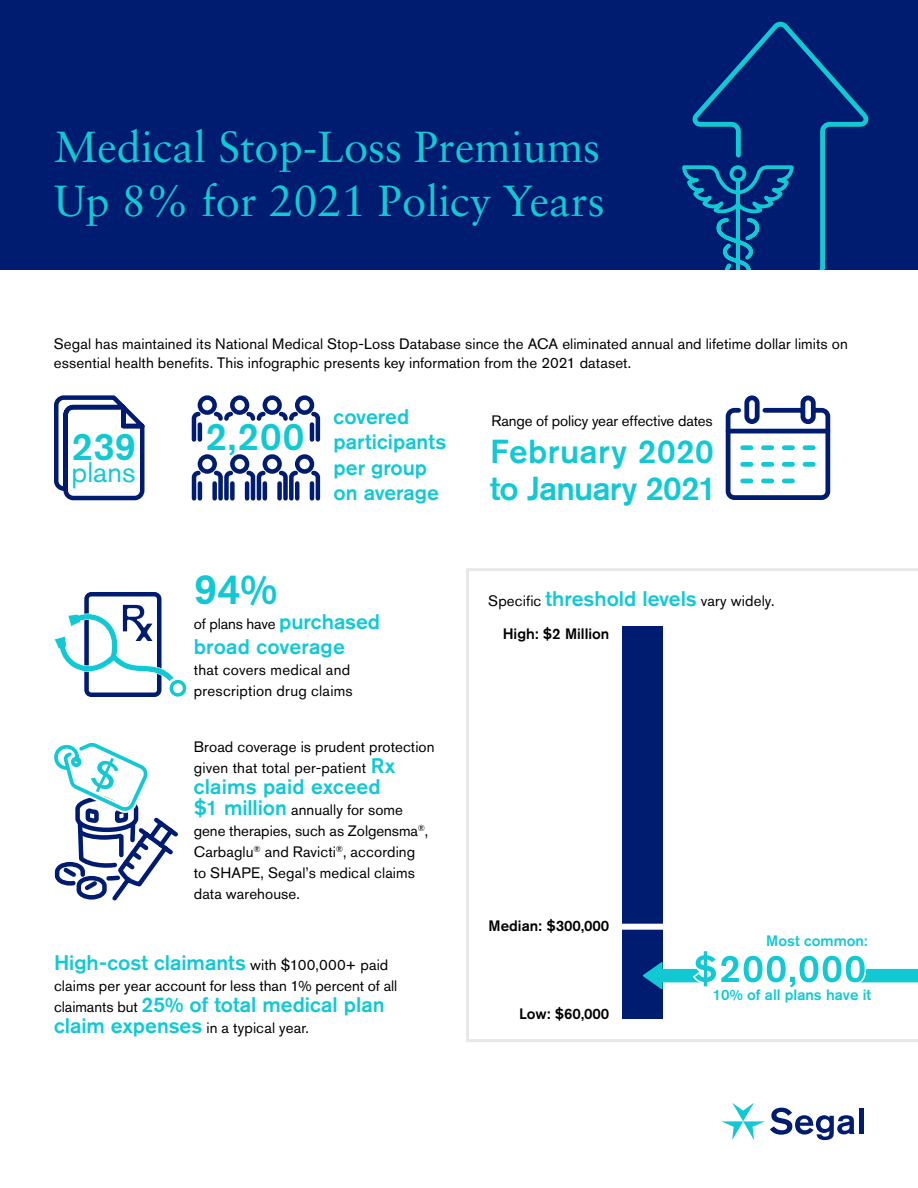
<style>
.page{position:relative;width:918px;height:1188px;background:#fff}
.page>*{position:absolute;margin:0;border:0;box-sizing:border-box;transform-origin:0 0}
.t1{font:700 46.5px "Sabon LT Std";color:#12c9d3}
.t2{font:43.5px "Sabon LT Std";color:#12c9d3}
.t3{font:500 42px "Akzidenz Grotesk BE";color:#12c9d3}
.t4{font:500 38.25px "Akzidenz Grotesk BE";letter-spacing:.015em;color:#12c9d3}
.t5{font:500 33px/37.5px "Akzidenz Grotesk BE";letter-spacing:.005em;color:#12c9d3}
.t6{font:28.2px "Akzidenz Grotesk BE";color:#12c9d3}
.t7{font:500 21px/25.5px "Akzidenz Grotesk BE";color:#12c9d3}
.t8{font:15px/21px "Akzidenz Grotesk BE";letter-spacing:.005em;color:#000}
.t9{font:500 15px "Akzidenz Grotesk BE";color:#000}
.t10{font:500 15px "Akzidenz Grotesk BE";color:#12c9d3}
.s1{font-weight:500;font-size:21px;color:#12c9d3}
.s2{font-weight:400;font-size:15px;color:#000}
</style>
<div class="page">
<svg style="left:466px;top:568px;width:452px;height:474px"></svg>
<hr style="left:860px;top:1108px;width:4px;height:26px;background:#001c71">
<svg style="left:721px;top:1103px;width:134px;height:37px"></svg>
<div style="left:0;top:0;width:918px;height:270px;background:#001c71"></div>
<svg style="left:54px;top:592px;width:133px;height:105px"></svg>
<svg style="left:726px;top:395px;width:104px;height:105px"></svg>
<div style="left:805px;top:445px;width:8px;height:5px;background:#12c9d3"></div>
<div style="left:805px;top:462px;width:8px;height:5px;background:#12c9d3"></div>
<hr style="left:728px;top:429px;width:100px;height:4px;background:#001c71">
<svg style="left:54px;top:395px;width:90px;height:105px"></svg>
<svg style="left:192px;top:395px;width:128px;height:106px"></svg>
<div style="left:622px;top:626px;width:40px;height:393px;background:#001c71"></div>
<div style="left:621px;top:924px;width:43px;height:6px;background:#fff"></div>
<div style="left:656px;top:969px;width:262px;height:13px;background:#12c9d3"></div>
<svg style="left:642px;top:960px;width:21px;height:31px"></svg>
<svg style="left:693px;top:950px;width:173px;height:39px"></svg>
<svg style="left:692px;top:22px;width:177px;height:248px"></svg>
<svg style="left:682px;top:163px;width:114px;height:107px"></svg>
<div style="left:736px;top:178px;width:4px;height:94px;border:4px solid #12c9d3"></div>
<div style="left:0;top:270px;width:918px;height:26px;background:#fff"></div>
<svg style="left:54px;top:742px;width:124px;height:159px"></svg>
<h1 class="t1" style="left:162px;top:113px;width:596px">Overall Health Plan Expenses</h1>
<h2 class="t2" style="left:54px;top:175px;width:552px">Up 8% for 2021 Policy Years</h2>
<h2 class="t2" style="left:54px;top:121px;width:548px">Medical Stop-Loss Premiums</h2>
<p class="t8" style="left:54px;top:334px;width:796px;line-height:19.5px">Segal has maintained its National Medical Stop-Loss Database since the ACA eliminated annual and lifetime dollar limits on essential health benefits. This infographic presents key information from the 2021 dataset.</p>
<h3 class="t4" style="left:72px;top:423px;width:66px">239</h3>
<h3 class="t6" style="left:72px;top:455px;width:65px">plans</h3>
<h3 class="t4" style="left:206px;top:414px;width:100px">2,200</h3>
<h3 class="t7" style="left:334px;top:403px;width:114px">covered participants per group on average</h3>
<h3 class="t3" style="left:194px;top:563px;width:85px">94%</h3>
<p class="t8" style="left:194px;top:613px;width:188px">of plans have <span class="s1">purchased</span></p>
<h3 class="t7" style="left:194px;top:634px;width:153px">broad coverage</h3>
<p class="t8" style="left:194px;top:659px;width:161px">that covers medical and prescription drug claims</p>
<p class="t8" style="left:194px;top:736px;width:242px">Broad coverage is prudent protection given that total per-patient <span class="s1">Rx</span></p>
<h3 class="t7" style="left:194px;top:774px;width:188px">claims paid exceed</h3>
<p class="t8" style="left:194px;top:799px;width:236px"><span class="s1">$1 million</span> annually for some gene therapies, such as Zolgensma<sup>®</sup>,<br>Carbaglu<sup>®</sup> and Ravicti<sup>®</sup>, according to SHAPE, Segal’s medical claims data warehouse.</p>
<h3 class="t7" style="left:54px;top:949px;width:336px">High-cost claimants <span class="s2">with $100,000+ paid</span></h3>
<p class="t8" style="left:54px;top:975px;width:345px">claims per year account for less than 1% percent of all</p>
<h3 class="t7" style="left:54px;top:991px;width:332px"><span class="s2">claimants but</span> 25% of total medical plan</h3>
<p class="t8" style="left:54px;top:1017px;width:256px"><span class="s1">claim expenses</span> in a typical year.</p>
<p class="t8" style="left:492px;top:410px;width:223px">Range of policy year effective dates</p>
<h3 class="t5" style="left:490px;top:432px;width:228px">February 2020 to January 2021</h3>
<p class="t8" style="left:488px;top:590px;width:288px">Specific <span class="s1">threshold levels</span> vary widely.</p>
<p class="t9" style="left:503px;top:625px;width:108px">High: $2 Million</p>
<p class="t9" style="left:489px;top:917px;width:122px">Median: $300,000</p>
<p class="t9" style="left:519px;top:1004px;width:92px">Low: $60,000</p>
<p class="t10" style="left:766px;top:931px;width:103px">Most common:</p>
<p class="t10" style="left:713px;top:986px;width:160px">10% of all plans have it</p>
</div>
